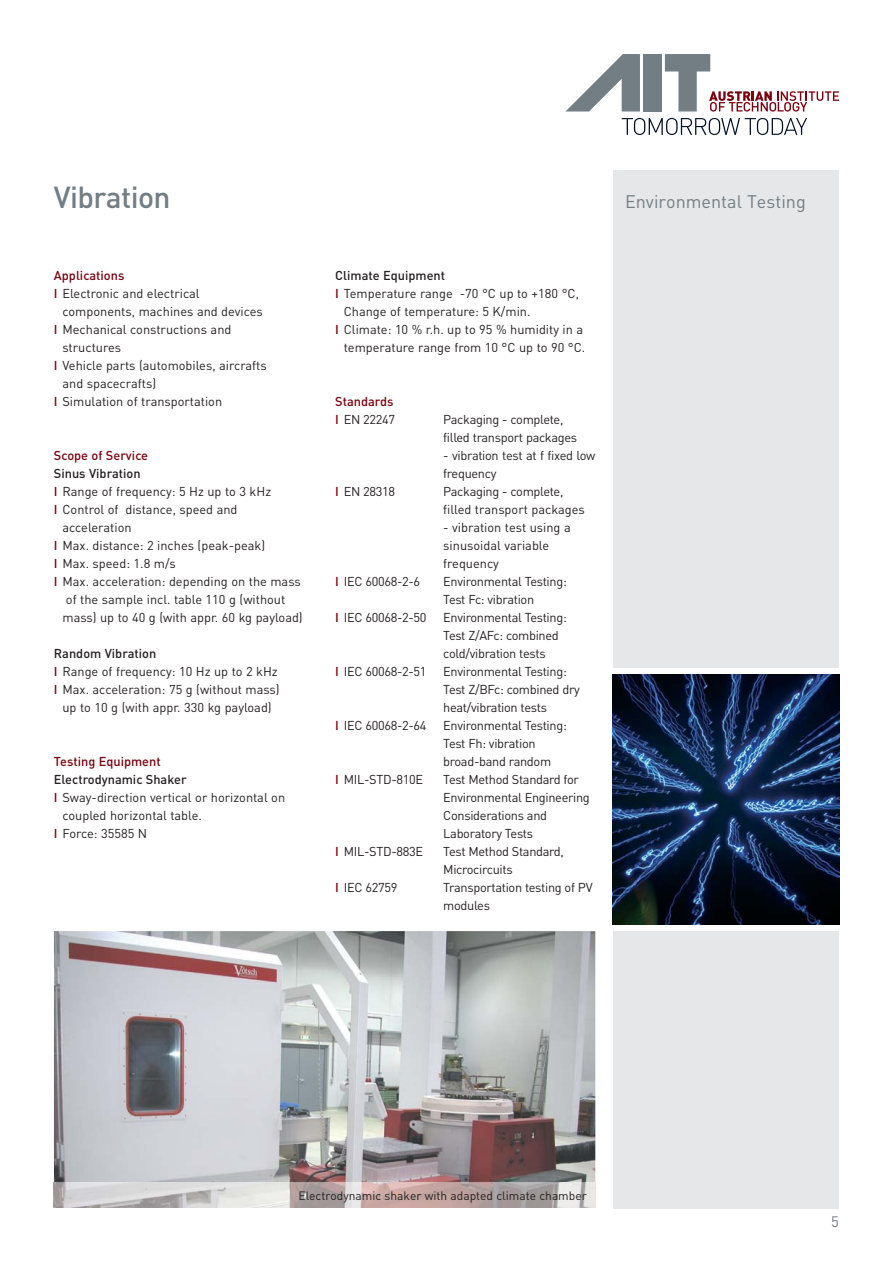
<style>
.page{position:relative;width:893px;height:1263px;background:#fff}
.page>*{position:absolute;margin:0;border:0;box-sizing:border-box;transform-origin:0 0}
.t1{font:500 30px "DINOT";letter-spacing:-.02em;color:#727d84}
.t2{font:18px "DINOT";color:#727d84}
.t3{font:15px "DINOT";color:#727d84}
.t4{font:12.75px/18px "DINOT";letter-spacing:-.01em;color:#231f20}
.t5{font:500 12.75px "DINOT";color:#231f20}
.t6{font:500 12.75px/18px "DINOT";color:#79000e}
.t7{font:12px "DINOT";color:#231f20}
.s1{font-weight:500;color:#79000e}
.s2{font-weight:400;color:#231f20}
</style>
<div class="page">
<svg style="left:622px;top:118px;width:185px;height:17px"></svg>
<svg style="left:665px;top:54px;width:174px;height:58px"></svg>
<div style="left:643px;top:54px;width:18px;height:58px;background:#727d84"></div>
<svg style="left:565px;top:54px;width:75px;height:58px"></svg>
<div style="left:613px;top:170px;width:226px;height:498px;background:#e6e7e8"></div>
<div style="left:613px;top:931px;width:226px;height:278px;background:#e6e7e8"></div>
<img style="left:612px;top:674px;width:227px;height:251px">
<img style="left:54px;top:931px;width:541px;height:251px">
<img style="left:54px;top:1182px;width:541px;height:26px">
<h1 class="t1" style="left:54px;top:186px;width:118px">Vibration</h1>
<p class="t6" style="left:54px;top:267px;width:72px">Applications</p>
<p class="t4" style="left:54px;top:286px;width:147px"><span class="s1">I</span> Electronic and electrical</p>
<p class="t4" style="left:62px;top:304px;width:202px">components, machines and devices</p>
<p class="t4" style="left:54px;top:322px;width:179px"><span class="s1">I</span> Mechanical constructions and</p>
<p class="t4" style="left:62px;top:340px;width:60px">structures</p>
<p class="t4" style="left:54px;top:358px;width:214px"><span class="s1">I</span> Vehicle parts (automobiles, aircrafts</p>
<p class="t4" style="left:62px;top:376px;width:95px">and spacecrafts)</p>
<p class="t4" style="left:54px;top:394px;width:170px"><span class="s1">I</span> Simulation of transportation</p>
<p class="t6" style="left:54px;top:447px;width:96px">Scope of Service</p>
<p class="t5" style="left:54px;top:469px;width:88px">Sinus Vibration</p>
<p class="t4" style="left:54px;top:484px;width:219px"><span class="s1">I</span> Range of frequency: 5 Hz up to 3 kHz</p>
<p class="t4" style="left:54px;top:502px;width:185px"><span class="s1">I</span> Control of distance, speed and</p>
<p class="t4" style="left:62px;top:520px;width:71px">acceleration</p>
<p class="t4" style="left:54px;top:538px;width:213px"><span class="s1">I</span> Max. distance: 2 inches (peak-peak)</p>
<p class="t4" style="left:54px;top:556px;width:123px"><span class="s1">I</span> Max. speed: 1.8 m/s</p>
<p class="t4" style="left:54px;top:574px;width:248px"><span class="s1">I</span> Max. acceleration: depending on the mass</p>
<p class="t4" style="left:66px;top:592px;width:221px">of the sample incl. table 110 g (without</p>
<p class="t4" style="left:62px;top:610px;width:242px">mass) up to 40 g (with appr. 60 kg payload)</p>
<p class="t5" style="left:54px;top:649px;width:104px">Random Vibration</p>
<p class="t4" style="left:54px;top:664px;width:225px"><span class="s1">I</span> Range of frequency: 10 Hz up to 2 kHz</p>
<p class="t4" style="left:54px;top:682px;width:227px"><span class="s1">I</span> Max. acceleration: 75 g (without mass)</p>
<p class="t4" style="left:62px;top:700px;width:211px">up to 10 g (with appr. 330 kg payload)</p>
<p class="t6" style="left:54px;top:753px;width:108px">Testing Equipment</p>
<p class="t5" style="left:54px;top:775px;width:134px">Electrodynamic Shaker</p>
<p class="t4" style="left:54px;top:790px;width:233px"><span class="s1">I</span> Sway-direction vertical or horizontal on</p>
<p class="t4" style="left:62px;top:808px;width:141px">coupled horizontal table.</p>
<p class="t4" style="left:54px;top:826px;width:95px"><span class="s1">I</span> Force: 35585 N</p>
<p class="t5" style="left:335px;top:271px;width:111px">Climate Equipment</p>
<p class="t4" style="left:335px;top:286px;width:245px"><span class="s1">I</span> Temperature range -70 °C up to +180 °C,</p>
<p class="t4" style="left:344px;top:304px;width:188px">Change of temperature: 5 K/min.</p>
<p class="t4" style="left:335px;top:322px;width:249px"><span class="s1">I</span> Climate: 10 % r.h. up to 95 % humidity in a</p>
<p class="t4" style="left:344px;top:340px;width:243px">temperature range from 10 °C up to 90 °C.</p>
<p class="t6" style="left:335px;top:394px;width:62px">Standards<br>I <span class="s2">EN 22247</span></p>
<p class="t4" style="left:443px;top:412px;width:135px">Packaging - complete, filled transport packages</p>
<p class="t4" style="left:443px;top:448px;width:154px">- vibration test at f fixed low frequency</p>
<p class="t4" style="left:335px;top:484px;width:62px"><span class="s1">I</span> EN 28318</p>
<p class="t4" style="left:443px;top:484px;width:143px">Packaging - complete, filled transport packages</p>
<p class="t4" style="left:443px;top:520px;width:129px">- vibration test using a sinusoidal variable frequency</p>
<p class="t4" style="left:335px;top:574px;width:86px"><span class="s1">I</span> IEC 60068-2-6</p>
<p class="t4" style="left:443px;top:574px;width:125px">Environmental Testing:<br>Test Fc: vibration</p>
<p class="t4" style="left:335px;top:610px;width:93px"><span class="s1">I</span> IEC 60068-2-50</p>
<p class="t4" style="left:443px;top:610px;width:125px">Environmental Testing:<br>Test Z/AFc: combined cold/vibration tests</p>
<p class="t4" style="left:335px;top:664px;width:93px"><span class="s1">I</span> IEC 60068-2-51</p>
<p class="t4" style="left:443px;top:664px;width:138px">Environmental Testing:<br>Test Z/BFc: combined dry heat/vibration tests</p>
<p class="t4" style="left:335px;top:718px;width:93px"><span class="s1">I</span> IEC 60068-2-64</p>
<p class="t4" style="left:443px;top:718px;width:125px">Environmental Testing:<br>Test Fh: vibration broad-band random</p>
<p class="t4" style="left:335px;top:772px;width:89px"><span class="s1">I</span> MIL-STD-810E</p>
<p class="t4" style="left:443px;top:772px;width:148px">Test Method Standard for<br>Environmental Engineering<br>Considerations and<br>Laboratory Tests</p>
<p class="t4" style="left:335px;top:844px;width:89px"><span class="s1">I</span> MIL-STD-883E</p>
<p class="t4" style="left:443px;top:844px;width:122px">Test Method Standard,<br>Microcircuits</p>
<p class="t4" style="left:335px;top:880px;width:64px"><span class="s1">I</span> IEC 62759</p>
<p class="t4" style="left:443px;top:880px;width:151px">Transportation testing of PV modules</p>
<h2 class="t2" style="left:625px;top:195px;width:182px">Environmental Testing</h2>
<p class="t7" style="left:298px;top:1192px;width:290px">Electrodynamic shaker with adapted climate chamber</p>
<p class="t3" style="left:831px;top:1217px;width:9px">5</p>
</div>
